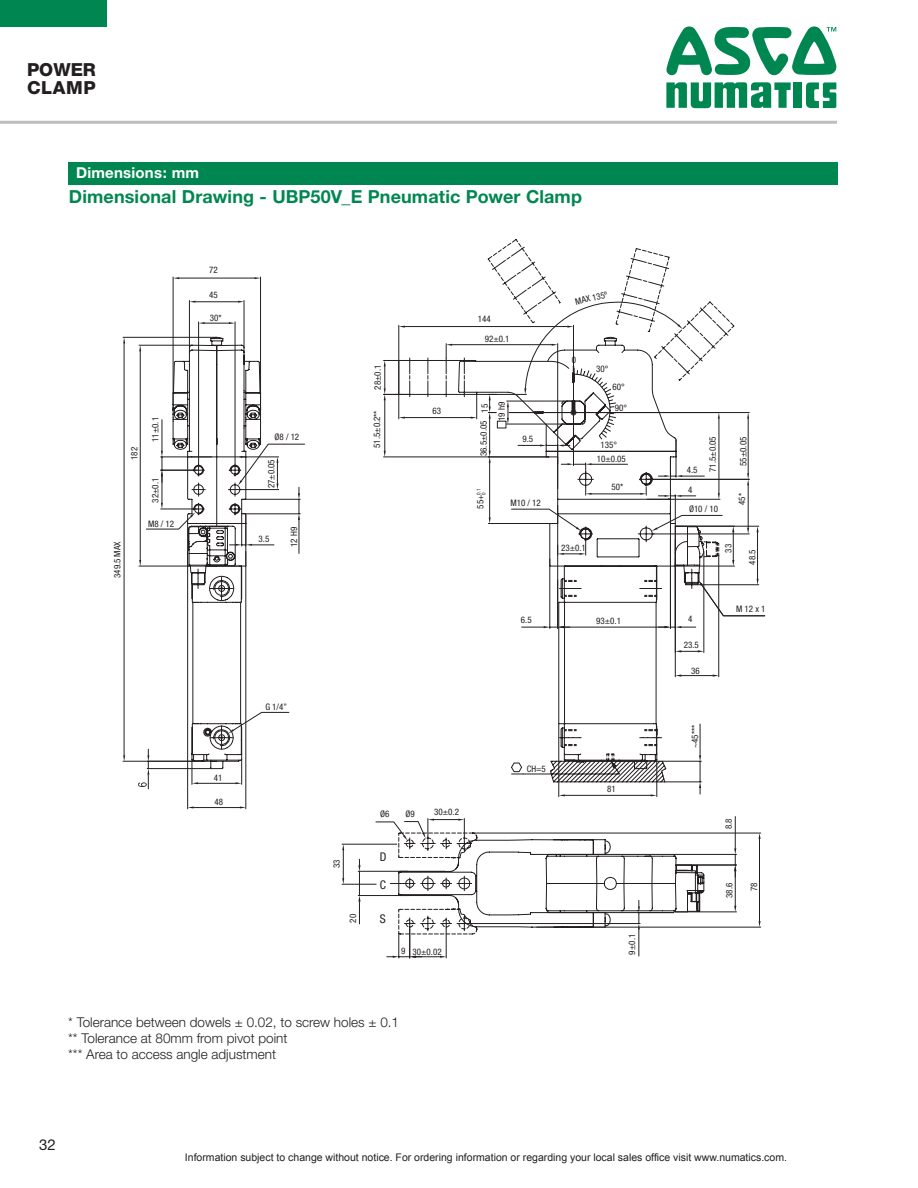
<style>
.page{position:relative;width:918px;height:1188px;background:#fff}
.page>*{position:absolute;margin:0;border:0;box-sizing:border-box;transform-origin:0 0}
.Page_Header1{font:700 18px "Helvetica Neue";letter-spacing:.005em;color:#008751}
.t1{font:800 18px/18px "Helvetica Neue";letter-spacing:.02em;color:#231f20}
.Dimensions_Header{font:700 15px "Helvetica Neue";letter-spacing:.015em;color:#fff}
.t2{font:15px "Helvetica Neue";color:#231f20}
.t3{font:300 13.5px "Helvetica Neue";color:#231f20}
.t4{font:condensed 12px "Helvetica Neue";color:#231f20}
.t5{font:10.5px "Arial";color:#231f20}
.t6{font:condensed 9px/17.2px "Helvetica Neue";color:#231f20;text-align:right}
.t7{font:condensed 5.25px "Helvetica Neue";color:#231f20}
</style>
<div class="page">
<div style="left:0;top:0;width:107px;height:27px;background:#008751"></div>
<hr style="left:0;top:121px;width:837px;height:3px;background:#bcbdc0">
<div style="left:794px;top:82px;width:8px;height:26px;background:#008751"></div>
<svg style="left:806px;top:82px;width:30px;height:26px"></svg>
<svg style="left:666px;top:82px;width:125px;height:26px"></svg>
<svg style="left:666px;top:26px;width:170px;height:49px"></svg>
<svg style="left:638px;top:928px;width:2px;height:28px"></svg>
<hr style="left:123px;top:337px;width:94px;height:1px;background:#231f20">
<hr style="left:123px;top:761px;width:82px;height:1px;background:#231f20">
<hr style="left:124px;top:343px;width:1px;height:412px;background:#231f20">
<svg style="left:123px;top:337px;width:2px;height:6px"></svg>
<svg style="left:123px;top:755px;width:2px;height:6px"></svg>
<hr style="left:652px;top:534px;width:97px;height:1px;background:#231f20">
<hr style="left:748px;top:485px;width:1px;height:43px;background:#231f20">
<svg style="left:747px;top:528px;width:2px;height:6px"></svg>
<hr style="left:645px;top:479px;width:104px;height:1px;background:#231f20">
<hr style="left:573px;top:412px;width:176px;height:1px;background:#231f20">
<hr style="left:748px;top:419px;width:1px;height:54px;background:#231f20">
<svg style="left:747px;top:473px;width:2px;height:12px"></svg>
<svg style="left:747px;top:413px;width:2px;height:6px"></svg>
<hr style="left:473px;top:833px;width:288px;height:1px;background:#231f20">
<hr style="left:537px;top:927px;width:224px;height:1px;background:#231f20">
<hr style="left:759px;top:839px;width:1px;height:82px;background:#231f20">
<svg style="left:138px;top:344px;width:34px;height:223px"></svg>
<svg style="left:139px;top:560px;width:2px;height:6px"></svg>
<svg style="left:139px;top:345px;width:2px;height:6px"></svg>
<svg style="left:387px;top:935px;width:60px;height:23px"></svg>
<hr style="left:675px;top:526px;width:84px;height:1px;background:#231f20">
<hr style="left:757px;top:532px;width:1px;height:47px;background:#231f20">
<hr style="left:674px;top:854px;width:63px;height:1px;background:#231f20">
<hr style="left:735px;top:817px;width:1px;height:31px;background:#231f20">
<hr style="left:676px;top:865px;width:61px;height:1px;background:#231f20">
<hr style="left:675px;top:911px;width:62px;height:1px;background:#231f20">
<hr style="left:735px;top:871px;width:1px;height:35px;background:#231f20">
<svg style="left:735px;top:848px;width:1px;height:29px"></svg>
<svg style="left:172px;top:276px;width:226px;height:472px"></svg>
<svg style="left:398px;top:239px;width:337px;height:689px"></svg>
<svg style="left:146px;top:748px;width:465px;height:187px"></svg>
<svg style="left:147px;top:755px;width:2px;height:6px"></svg>
<svg style="left:147px;top:769px;width:2px;height:6px"></svg>
<svg style="left:138px;top:782px;width:9px;height:5px"></svg>
<svg style="left:719px;top:579px;width:46px;height:38px"></svg>
<svg style="left:188px;top:525px;width:531px;height:388px"></svg>
<svg style="left:240px;top:443px;width:465px;height:470px"></svg>
<svg style="left:238px;top:480px;width:4px;height:6px"></svg>
<hr style="left:662px;top:761px;width:39px;height:1px;background:#231f20">
<hr style="left:665px;top:782px;width:36px;height:1px;background:#231f20">
<hr style="left:700px;top:724px;width:1px;height:31px;background:#231f20">
<svg style="left:699px;top:755px;width:2px;height:39px"></svg>
<svg style="left:511px;top:760px;width:156px;height:23px"></svg>
<svg style="left:471px;top:301px;width:233px;height:178px"></svg>
<div style="left:68px;top:162px;width:769px;height:23px;background:#008751"></div>
<h1 class="t1" style="left:27px;top:61px;width:70px">POWER<br>CLAMP</h1>
<p class="Dimensions_Header" style="left:76px;top:164px;width:125px">Dimensions: mm</p>
<p class="Page_Header1" style="left:69px;top:186px;width:515px">Dimensional Drawing - UBP50V_E Pneumatic Power Clamp</p>
<p class="t6" style="left:209px;top:262px;width:10px">72</p>
<p class="t6" style="left:209px;top:286px;width:10px">45</p>
<p class="t6" style="left:210px;top:309px;width:13px">30*</p>
<p class="t6" style="left:126px;top:460px;width:14px;rotate:-90deg">182</p>
<p class="t6" style="left:109px;top:578px;width:38px;rotate:-90deg">349.5 MAX</p>
<p class="t6" style="left:369px;top:390px;width:26px;rotate:-90deg">28±0.1</p>
<p class="t6" style="left:147px;top:442px;width:26px;rotate:-90deg">11±0.1</p>
<p class="t6" style="left:368px;top:448px;width:39px;rotate:-90deg">51.5±0.2**</p>
<p class="t6" style="left:275px;top:428px;width:26px">Ø8 / 12</p>
<p class="t6" style="left:147px;top:503px;width:26px;rotate:-90deg">32±0.1</p>
<p class="t6" style="left:148px;top:515px;width:28px">M8 / 12</p>
<p class="t6" style="left:263px;top:488px;width:31px;rotate:-90deg">27±0.05</p>
<p class="t6" style="left:259px;top:530px;width:12px">3.5</p>
<p class="t6" style="left:285px;top:547px;width:21px;rotate:-90deg">12 H9</p>
<p class="t6" style="left:432px;top:402px;width:10px">63</p>
<p class="t6" style="left:478px;top:310px;width:14px">144</p>
<p class="t6" style="left:485px;top:330px;width:26px">92±0.1</p>
<p class="t6" style="left:476px;top:421px;width:21px;rotate:-90deg">15<br>19 h9</p>
<p class="t6" style="left:475px;top:456px;width:37px;rotate:-90deg">36.5±0.05</p>
<p class="t6" style="left:522px;top:430px;width:12px">9.5</p>
<p class="t6" style="left:472px;top:509px;width:22px;rotate:-90deg">55+<sup>0.1</sup></p>
<p class="t7" style="left:481px;top:495px;width:4px;rotate:-90deg">0</p>
<p class="t6" style="left:510px;top:494px;width:32px">M10 / 12</p>
<p class="t6" style="left:573px;top:293px;width:34px;rotate:-14deg">MAX 135º</p>
<p class="t6" style="left:572px;top:352px;width:6px">0</p>
<p class="t6" style="left:596px;top:360px;width:14px">30°</p>
<p class="t6" style="left:612px;top:378px;width:14px">60°</p>
<p class="t6" style="left:615px;top:399px;width:14px">90°</p>
<p class="t6" style="left:601px;top:436px;width:18px">135°</p>
<p class="t6" style="left:597px;top:450px;width:31px">10±0.05</p>
<p class="t6" style="left:612px;top:478px;width:13px">50*</p>
<p class="t6" style="left:561px;top:539px;width:26px">23±0.1</p>
<p class="t6" style="left:521px;top:611px;width:12px">6.5</p>
<p class="t6" style="left:596px;top:612px;width:26px">93±0.1</p>
<p class="t6" style="left:214px;top:770px;width:10px">41</p>
<p class="t6" style="left:214px;top:793px;width:10px">48</p>
<p class="t6" style="left:265px;top:698px;width:23px">G 1/4”</p>
<p class="t6" style="left:328px;top:868px;width:10px;rotate:-90deg">33</p>
<p class="t6" style="left:344px;top:923px;width:10px;rotate:-90deg">20</p>
<p class="t6" style="left:380px;top:805px;width:11px">Ø6</p>
<p class="t6" style="left:405px;top:805px;width:11px">Ø9</p>
<p class="t4" style="left:380px;top:850px;width:8px">D</p>
<p class="t4" style="left:380px;top:878px;width:8px">C</p>
<p class="t4" style="left:380px;top:912px;width:7px">S</p>
<p class="t6" style="left:434px;top:803px;width:26px">30±0.2</p>
<p class="t6" style="left:401px;top:943px;width:6px">9</p>
<p class="t6" style="left:413px;top:943px;width:31px">30±0.02</p>
<p class="t3" style="left:68px;top:1014px;width:332px">* Tolerance between dowels ± 0.02, to screw holes ± 0.1</p>
<p class="t3" style="left:68px;top:1030px;width:221px">** Tolerance at 80mm from pivot point</p>
<p class="t3" style="left:68px;top:1046px;width:209px">*** Area to access angle adjustment</p>
<p class="t6" style="left:527px;top:761px;width:21px">CH=5</p>
<p class="t6" style="left:607px;top:780px;width:10px">81</p>
<p class="t6" style="left:623px;top:955px;width:22px;rotate:-90deg">9±0.1</p>
<p class="t6" style="left:687px;top:461px;width:12px">4.5</p>
<p class="t6" style="left:704px;top:472px;width:37px;rotate:-90deg">71.5±0.05</p>
<p class="t6" style="left:735px;top:466px;width:31px;rotate:-90deg">55±0.05</p>
<p class="t6" style="left:688px;top:482px;width:6px">4</p>
<p class="t6" style="left:689px;top:500px;width:31px">Ø10 / 10</p>
<p class="t6" style="left:733px;top:505px;width:13px;rotate:-90deg">45*</p>
<p class="t6" style="left:720px;top:553px;width:10px;rotate:-90deg">33</p>
<p class="t6" style="left:744px;top:565px;width:17px;rotate:-90deg">48.5</p>
<p class="t6" style="left:688px;top:610px;width:6px">4</p>
<p class="t6" style="left:684px;top:636px;width:17px">23.5</p>
<p class="t6" style="left:691px;top:663px;width:10px">36</p>
<p class="t6" style="left:686px;top:748px;width:25px;rotate:-90deg">~45***</p>
<p class="t6" style="left:736px;top:600px;width:31px">M 12 x 1</p>
<p class="t6" style="left:720px;top:829px;width:12px;rotate:-90deg">8.8</p>
<p class="t6" style="left:721px;top:898px;width:17px;rotate:-90deg">38.6</p>
<p class="t6" style="left:745px;top:891px;width:10px;rotate:-90deg">78</p>
<h2 class="t2" style="left:39px;top:1136px;width:18px">32</h2>
<p class="t5" style="left:185px;top:1151px;width:604px">Information subject to change without notice. For ordering information or regarding your local sales office visit www.numatics.com.</p>
</div>
